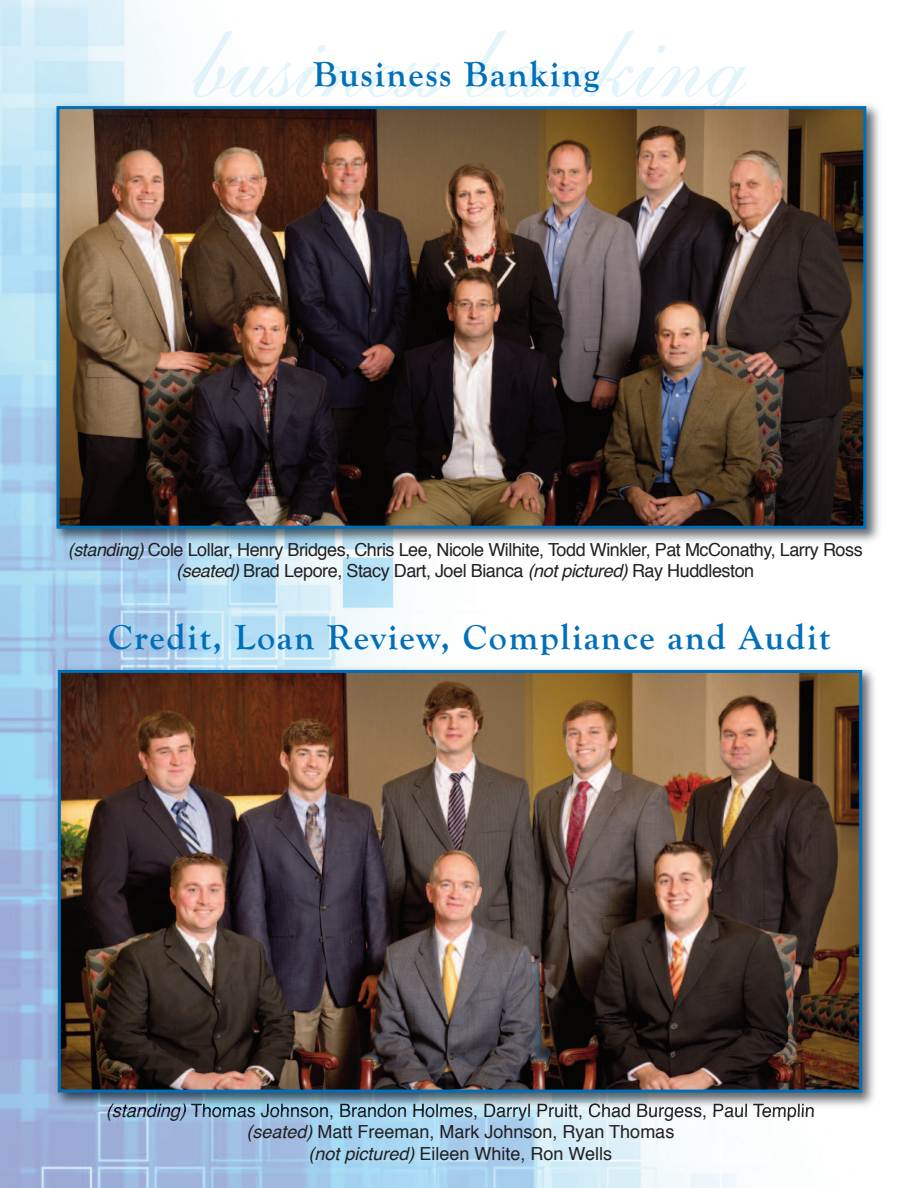
<style>
.page{position:relative;width:918px;height:1188px;background:#fff}
.page>*{position:absolute;margin:0;border:0;box-sizing:border-box;transform-origin:0 0}
.t1{font:700 36px "Goudy Old Style T";letter-spacing:.05em;color:#006fba}
.t2{font:18px/21.6px "Helvetica";letter-spacing:-.025em;color:#231f20;text-align:center}
.t3{font:18px/21.6px "Helvetica";color:#231f20;text-align:center}
.s1{font-style:italic}
</style>
<div class="page">
<img style="left:0;top:0;width:747px;height:1188px">
<img style="left:192px;top:31px;width:128px;height:66px">
<img style="left:50px;top:100px;width:829px;height:448px">
<img style="left:60px;top:110px;width:802px;height:415px">
<div style="left:56px;top:106px;width:810px;height:423px;border:3px solid #006fba"></div>
<img style="left:51px;top:663px;width:824px;height:449px">
<img style="left:108px;top:1104px;width:73px;height:8px">
<img style="left:191px;top:1104px;width:88px;height:8px">
<img style="left:62px;top:674px;width:796px;height:415px">
<div style="left:58px;top:670px;width:804px;height:423px;border:3px solid #006fba"></div>
<h1 class="t1" style="left:313px;top:54px;width:288px">Business Banking</h1>
<p class="t2" style="left:68px;top:540px;width:796px"><span class="s1">(standing)</span> Cole Lollar, Henry Bridges, Chris Lee, Nicole Wilhite, Todd Winkler, Pat McConathy, Larry Ross <span class="s1">(seated)</span> Brad Lepore, Stacy Dart, Joel Bianca <span class="s1">(not pictured)</span> Ray Huddleston</p>
<h1 class="t1" style="left:108px;top:617px;width:724px">Credit, Loan Review, Compliance and Audit</h1>
<p class="t3" style="left:106px;top:1101px;width:710px"><span class="s1">(standing)</span> Thomas Johnson, Brandon Holmes, Darryl Pruitt, Chad Burgess, Paul Templin <span class="s1">(seated)</span> Matt Freeman, Mark Johnson, Ryan Thomas<br><span class="s1">(not pictured)</span> Eileen White, Ron Wells</p>
</div>
